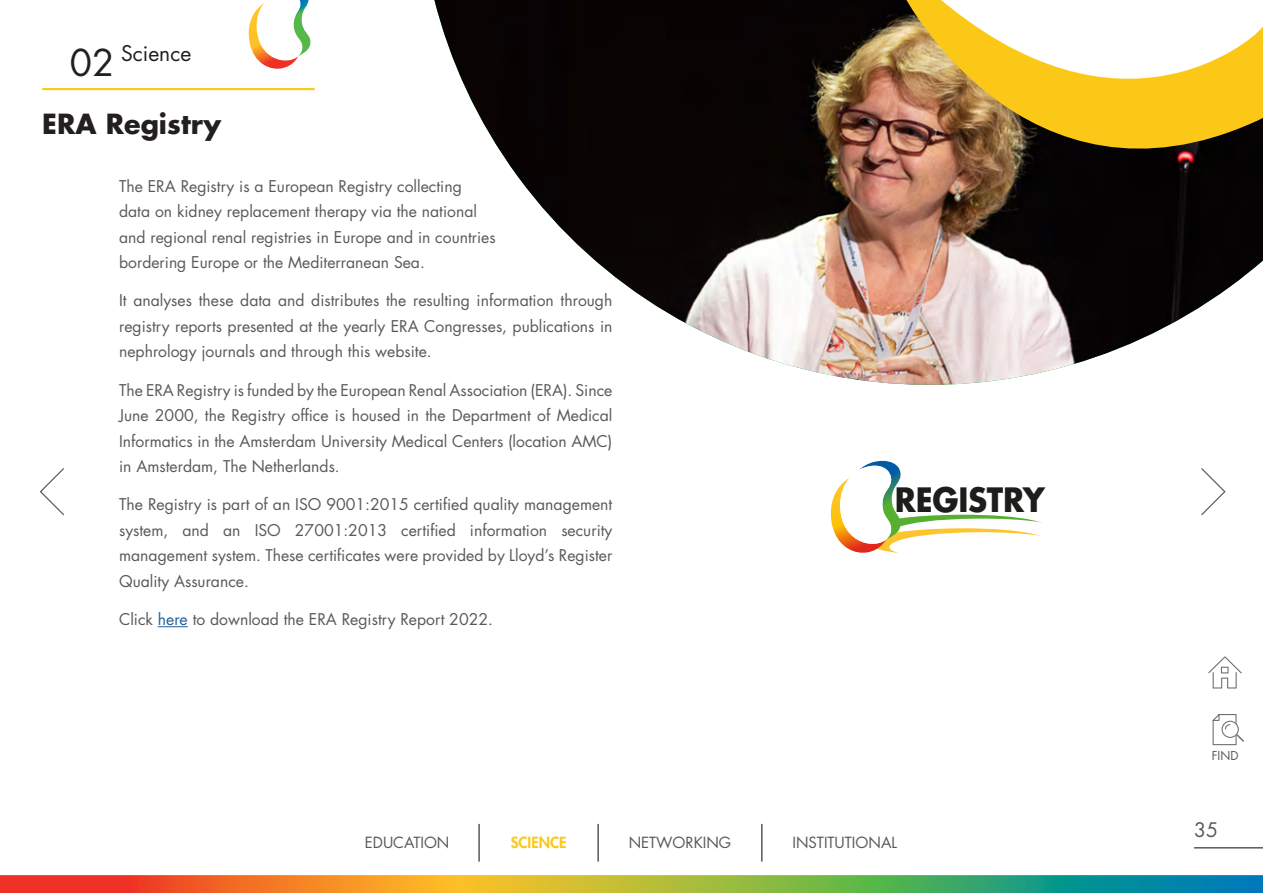
<style>
.page{position:relative;width:1263px;height:893px;background:#fff}
.page>*{position:absolute;margin:0;border:0;box-sizing:border-box;transform-origin:0 0}
.t1{font:36px "Futura Std";color:#231f20}
.t2{font:700 32.7px "Futura Std";letter-spacing:-.01em;color:#1d1d1b;scale:.95 1}
.t3{font:700 27px "Futura Std";color:#231f20}
.t4{font:21px "Futura Std";color:#231f20}
.t5{font:19.5px "Futura Std";color:#58595b}
.t6{font:15.75px/25.5px "Futura Std";color:#58595b;text-align:justify}
.t7{font:15px "Futura Std";color:#58595b}
.t8{font:800 15px "Futura Std";color:#fbc817}
.t9{font:12px "Futura Std";color:#58595b}
.s1{color:#215e9e}
</style>
<div class="page">
<svg style="left:0;top:875px;width:1263px;height:18px;background:#9a934b"></svg>
<svg style="left:1208px;top:656px;width:34px;height:32px"></svg>
<svg style="left:1212px;top:714px;width:32px;height:31px"></svg>
<hr style="left:42px;top:88px;width:273px;height:2px;background:#fbc817">
<svg style="left:248px;top:0;width:62px;height:69px"></svg>
<img style="left:434px;top:0;width:829px;height:385px">
<img style="left:889px;top:0;width:374px;height:226px">
<svg style="left:831px;top:461px;width:211px;height:92px"></svg>
<hr style="left:1194px;top:847px;width:69px;height:1px;background:#58595b">
<hr style="left:478px;top:824px;width:2px;height:38px;background:#58595b">
<hr style="left:597px;top:824px;width:2px;height:38px;background:#58595b">
<hr style="left:761px;top:824px;width:1px;height:38px;background:#58595b">
<hr style="left:158px;top:626px;width:30px;height:1px;background:#215e9e">
<h3 class="t4" style="left:121px;top:40px;width:72px">Science</h3>
<h1 class="t1" style="left:70px;top:40px;width:46px">02</h1>
<h3 class="t3" style="left:42px;top:106px;width:180px">ERA Registry</h3>
<p class="t6" style="left:119px;top:173px;width:378px;text-align:left">The ERA Registry is a European Registry collecting data on kidney replacement therapy via the national and regional renal registries in Europe and in countries bordering Europe or the Mediterranean Sea.</p>
<p class="t6" style="left:119px;top:288px;width:495px">It analyses these data and distributes the resulting information through registry reports presented at the yearly ERA Congresses, publications in nephrology journals and through this website.</p>
<p class="t6" style="left:119px;top:377px;width:495px">The ERA Registry is funded by the European Renal Association (ERA). Since June 2000, the Registry office is housed in the Department of Medical Informatics in the Amsterdam University Medical Centers (location AMC) in Amsterdam, The Netherlands.</p>
<p class="t6" style="left:119px;top:492px;width:495px">The Registry is part of an ISO 9001:2015 certified quality management system, and an ISO 27001:2013 certified information security management system. These certificates were provided by Lloyd’s Register Quality Assurance.</p>
<p class="t6" style="left:119px;top:607px;width:375px">Click <span class="s1">here</span> to download the ERA Registry Report 2022.</p>
<h2 class="t2" style="left:895px;top:478px;width:159px">REGISTRY</h2>
<p class="t7" style="left:365px;top:833px;width:86px">EDUCATION</p>
<p class="t8" style="left:511px;top:833px;width:57px">SCIENCE</p>
<p class="t7" style="left:629px;top:833px;width:104px">NETWORKING</p>
<p class="t7" style="left:792px;top:833px;width:106px">INSTITUTIONAL</p>
<p class="t9" style="left:1212px;top:748px;width:28px">FIND</p>
<p class="t5" style="left:1194px;top:818px;width:26px">35</p>
</div>
